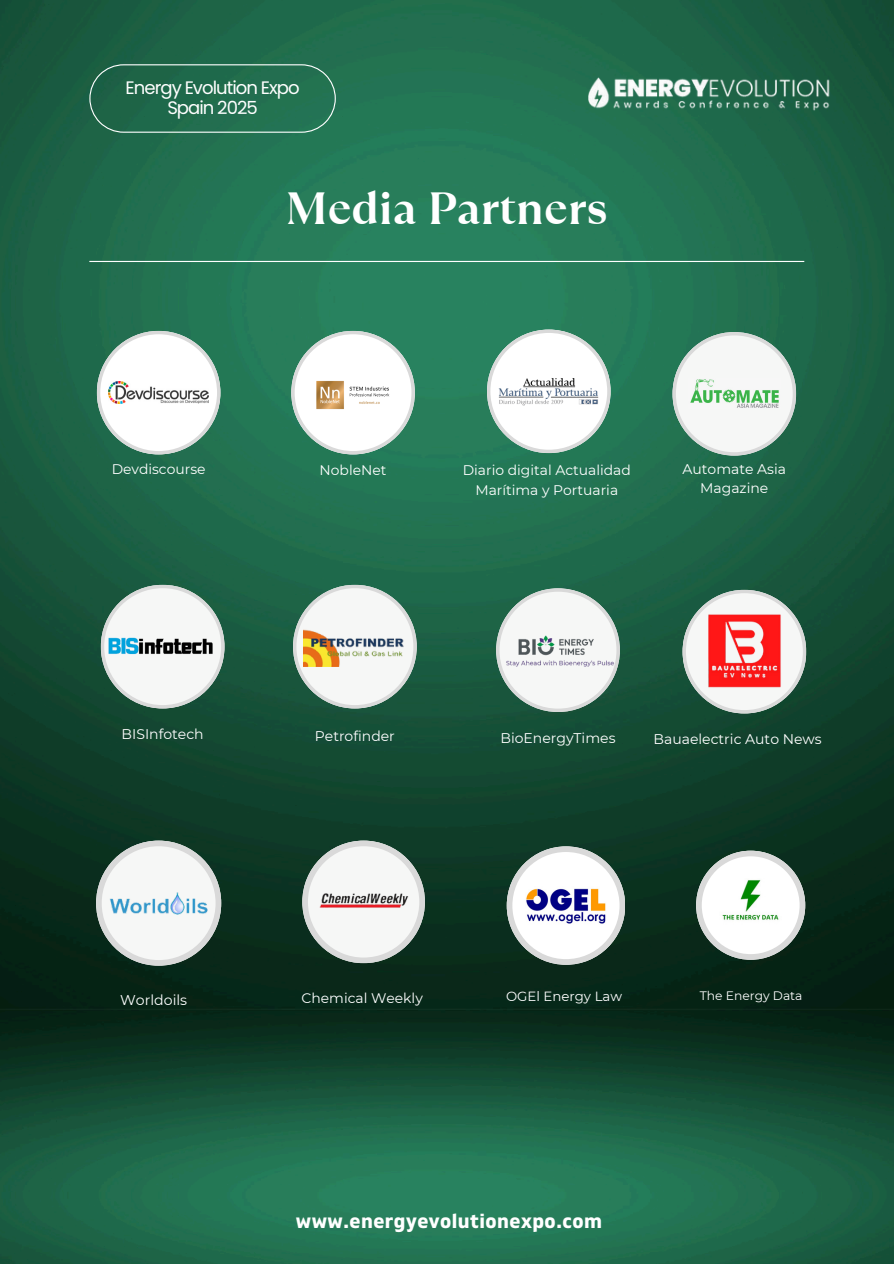
<style>
.page{position:relative;width:894px;height:1264px;background:#fff}
.page>*{position:absolute;margin:0;border:0;box-sizing:border-box;transform-origin:0 0}
.t1{font:700 45px "TT Ramillas";color:#fff}
.t2{font:700 20.4px "Gilam";letter-spacing:.025em;color:#fff}
.t3{font:18px/20.2px "Poppins";letter-spacing:-.055em;color:#fff;text-align:center}
.t4{font:14.1px "Montserrat";color:#fff}
.t5{font:13.95px/19.4px "Montserrat";color:#fff;text-align:center}
.t6{font:13.8px "Montserrat";color:#fff}
.t7{font:13.35px "Montserrat";color:#fff}
.t8{font:12.3px "Montserrat";color:#fff}
</style>
<div class="page">
<img style="left:0;top:0;width:893px;height:1263px">
<svg style="left:89px;top:64px;width:247px;height:69px"></svg>
<hr style="left:89px;top:261px;width:715px;height:1px;background:#fff">
<svg style="left:97px;top:331px;width:123px;height:123px"></svg>
<img style="left:108px;top:381px;width:101px;height:23px">
<svg style="left:291px;top:331px;width:124px;height:123px"></svg>
<svg style="left:487px;top:329px;width:123px;height:124px"></svg>
<img style="left:312px;top:376px;width:82px;height:37px">
<img style="left:498px;top:361px;width:100px;height:63px">
<svg style="left:672px;top:332px;width:123px;height:123px"></svg>
<img style="left:688px;top:378px;width:92px;height:31px">
<svg style="left:101px;top:585px;width:123px;height:123px"></svg>
<img style="left:107px;top:636px;width:105px;height:22px">
<svg style="left:293px;top:585px;width:123px;height:123px"></svg>
<img style="left:304px;top:627px;width:102px;height:39px">
<svg style="left:496px;top:588px;width:123px;height:124px"></svg>
<img style="left:500px;top:632px;width:119px;height:37px">
<svg style="left:682px;top:590px;width:124px;height:123px"></svg>
<img style="left:704px;top:611px;width:82px;height:77px">
<svg style="left:96px;top:840px;width:125px;height:125px"></svg>
<img style="left:109px;top:872px;width:100px;height:66px">
<svg style="left:302px;top:840px;width:123px;height:123px"></svg>
<img style="left:311px;top:871px;width:102px;height:59px">
<svg style="left:506px;top:846px;width:118px;height:118px"></svg>
<img style="left:525px;top:886px;width:81px;height:39px">
<svg style="left:696px;top:850px;width:109px;height:109px"></svg>
<img style="left:719px;top:874px;width:62px;height:62px">
<img style="left:588px;top:78px;width:243px;height:34px">
<h4 class="t3" style="left:126px;top:78px;width:175px">Energy Evolution Expo<br>Spain 2025</h4>
<p class="t1" style="left:285px;top:177px;width:323px">Media Partners</p>
<h4 class="t5" style="left:112px;top:459px;width:95px">Devdiscourse</h4>
<p class="t5" style="left:319px;top:460px;width:68px">NobleNet</p>
<p class="t5" style="left:462px;top:460px;width:169px">Diario digital Actualidad<br>Marítima y Portuaria</p>
<h4 class="t5" style="left:682px;top:459px;width:105px">Automate Asia<br>Magazine</h4>
<h4 class="t5" style="left:122px;top:724px;width:83px">BISInfotech</h4>
<p class="t5" style="left:315px;top:725px;width:82px">Petrofinder</p>
<h4 class="t5" style="left:500px;top:728px;width:116px">BioEnergyTimes</h4>
<p class="t5" style="left:653px;top:729px;width:170px">Bauaelectric Auto News</p>
<p class="t4" style="left:120px;top:991px;width:69px">Worldoils</p>
<p class="t6" style="left:301px;top:989px;width:123px">Chemical Weekly</p>
<h4 class="t7" style="left:506px;top:988px;width:117px">OGEl Energy Law</h4>
<h4 class="t8" style="left:699px;top:988px;width:104px">The Energy Data</h4>
<p class="t2" style="left:296px;top:1208px;width:307px">www.energyevolutionexpo.com</p>
</div>
